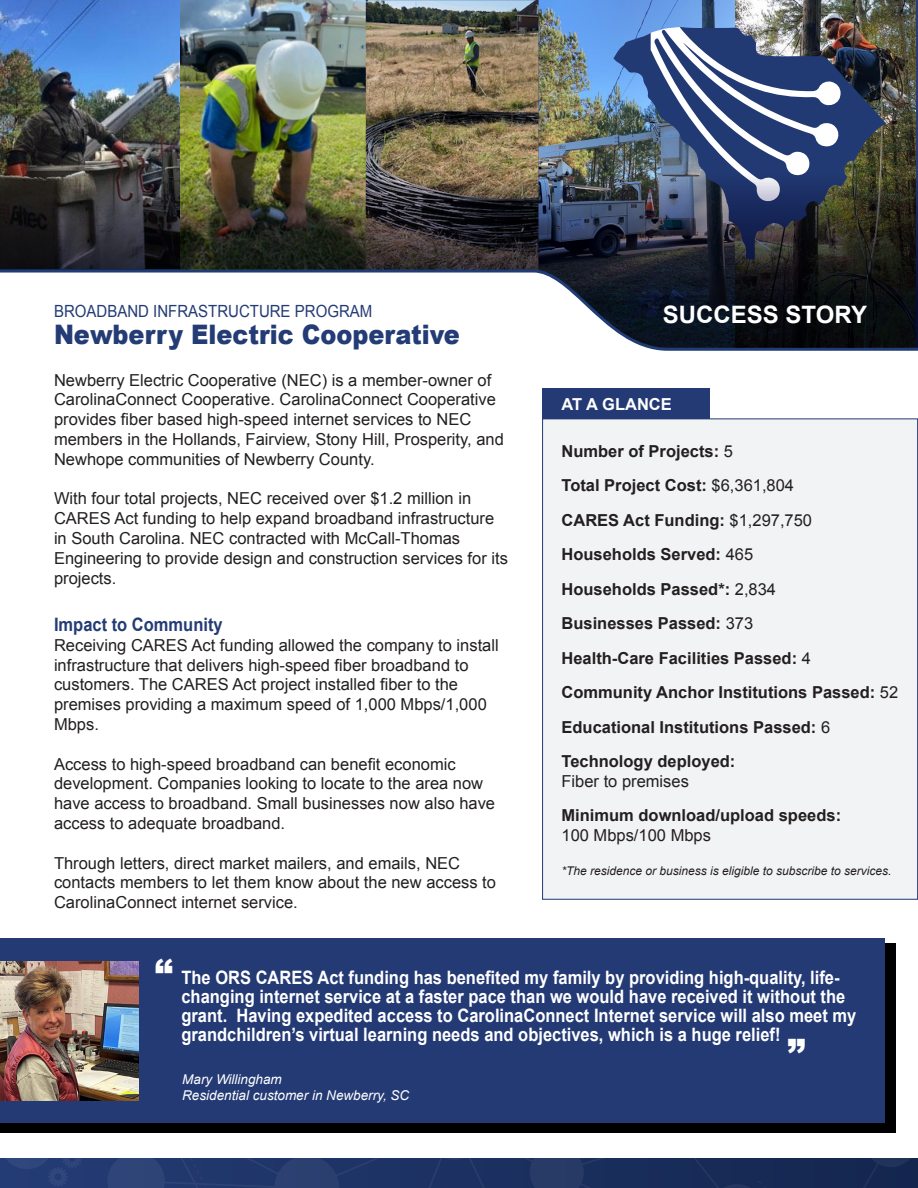
<style>
.page{position:relative;width:918px;height:1188px;background:#fff}
.page>*{position:absolute;margin:0;border:0;box-sizing:border-box;transform-origin:0 0}
.t1{font:900 36px "Arial";color:#fff}
.Heading_1{font:900 26.85px "Arial";color:#243c75;scale:.89 1}
.t2{font:700 24px "Arial";color:#fff}
.Heading_1-2{font:700 18.45px/18.9px "Arial";color:#fff;scale:.89 1}
.Heading_1-3{font:700 18.45px "Arial";color:#243c75;scale:.89 1}
.Heading_1-4{font:16.8px "Arial";color:#243c75;scale:.89 1}
.t3{font:16.5px/19.8px "Arial";color:#231f20}
.t4{font:700 16.5px "Arial";color:#231f20}
.t5{font:700 16.5px "Arial";color:#fff}
.t6{font:italic 13.5px/16.2px "Arial";color:#fff}
.t7{font:italic 12px "Arial";color:#231f20}
.s1{font-weight:400}
</style>
<div class="page">
<svg style="left:0;top:1159px;width:918px;height:29px;background:#1f3363"></svg>
<div style="left:543px;top:419px;width:375px;height:480px;background:#f2f3f4"></div>
<img style="left:0;top:0;width:918px;height:348px">
<div style="left:542px;top:389px;width:168px;height:30px;background:#243a75"></div>
<div style="left:0;top:944px;width:895px;height:189px;background:#000"></div>
<div style="left:0;top:939px;width:884px;height:184px;background:#243a75"></div>
<img style="left:0;top:962px;width:139px;height:139px">
<p class="Heading_1-4" style="left:54px;top:301px;width:359px">BROADBAND INFRASTRUCTURE PROGRAM</p>
<p class="Heading_1" style="left:54px;top:315px;width:457px">Newberry Electric Cooperative</p>
<p class="t3" style="left:54px;top:370px;width:451px">Newberry Electric Cooperative (NEC) is a member-owner of CarolinaConnect Cooperative. CarolinaConnect Cooperative provides fiber based high-speed internet services to NEC members in the Hollands, Fairview, Stony Hill, Prosperity, and Newhope communities of Newberry County.</p>
<p class="t3" style="left:54px;top:489px;width:455px">With four total projects, NEC received over $1.2 million in CARES Act funding to help expand broadband infrastructure in South Carolina. NEC contracted with McCall-Thomas Engineering to provide design and construction services for its projects.</p>
<p class="Heading_1-3" style="left:54px;top:612px;width:191px">Impact to Community</p>
<p class="t3" style="left:54px;top:635px;width:446px">Receiving CARES Act funding allowed the company to install infrastructure that delivers high-speed fiber broadband to customers. The CARES Act project installed fiber to the premises providing a maximum speed of 1,000 Mbps/1,000<br>Mbps.</p>
<p class="t3" style="left:54px;top:754px;width:443px">Access to high-speed broadband can benefit economic development. Companies looking to locate to the area now have access to broadband. Small businesses now also have access to adequate broadband.</p>
<p class="t3" style="left:54px;top:853px;width:444px">Through letters, direct market mailers, and emails, NEC contacts members to let them know about the new access to<br>CarolinaConnect internet service.</p>
<p class="t2" style="left:663px;top:299px;width:206px">SUCCESS STORY</p>
<p class="t5" style="left:562px;top:393px;width:112px">AT A GLANCE</p>
<p class="t4" style="left:562px;top:440px;width:173px">Number of Projects: <span class="s1">5</span></p>
<p class="t4" style="left:562px;top:475px;width:234px">Total Project Cost: <span class="s1">$6,361,804</span></p>
<p class="t4" style="left:562px;top:509px;width:252px">CARES Act Funding: <span class="s1">$1,297,750</span></p>
<p class="t4" style="left:562px;top:544px;width:193px">Households Served: <span class="s1">465</span></p>
<p class="t4" style="left:562px;top:578px;width:216px">Households Passed*: <span class="s1">2,834</span></p>
<p class="t4" style="left:562px;top:613px;width:193px">Businesses Passed: <span class="s1">373</span></p>
<p class="t4" style="left:562px;top:647px;width:251px">Health-Care Facilities Passed: <span class="s1">4</span></p>
<p class="t4" style="left:562px;top:682px;width:338px">Community Anchor Institutions Passed: <span class="s1">52</span></p>
<p class="t4" style="left:562px;top:716px;width:270px">Educational Institutions Passed: <span class="s1">6</span></p>
<p class="t4" style="left:562px;top:751px;width:175px">Technology deployed:</p>
<p class="t3" style="left:562px;top:771px;width:129px">Fiber to premises</p>
<p class="t4" style="left:562px;top:805px;width:281px">Minimum download/upload speeds:</p>
<p class="t3" style="left:562px;top:826px;width:151px">100 Mbps/100 Mbps</p>
<p class="t7" style="left:562px;top:863px;width:332px">*The residence or business is eligible to subscribe to services.</p>
<p class="t1" style="left:155px;top:946px;width:19px">“</p>
<p class="Heading_1-2" style="left:181px;top:969px;width:760px">The ORS CARES Act funding has benefited my family by providing high-quality, life&shy;changing internet service at a faster pace than we would have received it without the grant. Having expedited access to CarolinaConnect Internet service will also meet my grandchildren’s virtual learning needs and objectives, which is a huge relief!</p>
<p class="t1" style="left:806px;top:1066px;width:19px;rotate:-180deg">“</p>
<p class="t6" style="left:182px;top:1071px;width:229px">Mary Willingham<br>Residential customer in Newberry, SC</p>
</div>
